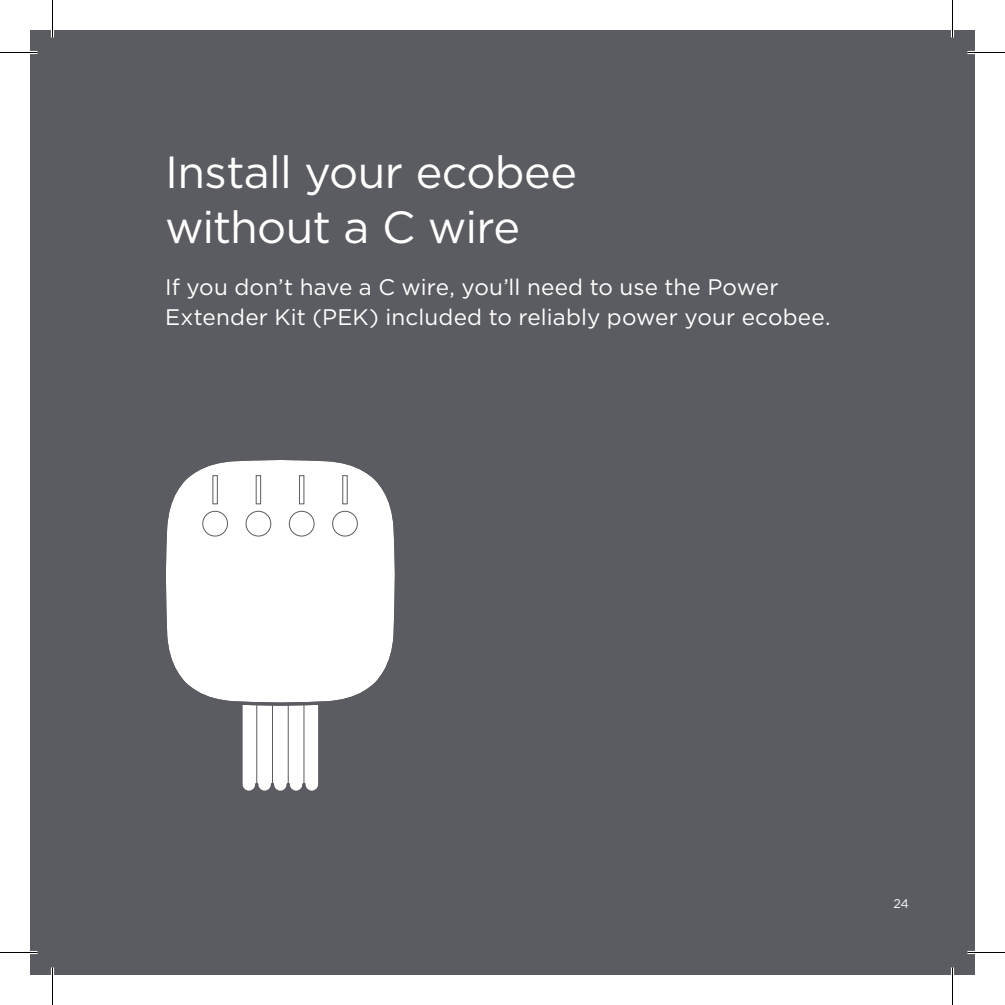
<style>
.page{position:relative;width:1005px;height:1005px;background:#fff}
.page>*{position:absolute;margin:0;border:0;box-sizing:border-box;transform-origin:0 0}
.t1{font:45px/55px "Gotham";letter-spacing:-.015em;color:#fff}
.t2{font:22.5px/30px "Gotham";letter-spacing:.005em;color:#fff}
.t3{font:12.5px "Gotham";color:#fff}
</style>
<div class="page">
<div style="left:52px;top:30px;width:923px;height:945px;background:#5b5c61"></div>
<div style="left:30px;top:30px;width:22px;height:945px;background:#5b5c61"></div>
<div style="left:241px;top:612px;width:79px;height:174px;background:#fff"></div>
<svg style="left:241px;top:707px;width:2px;height:74px"></svg>
<hr style="left:272px;top:612px;width:1px;height:172px;background:#5b5c61">
<hr style="left:256px;top:612px;width:1px;height:172px;background:#5b5c61">
<hr style="left:304px;top:612px;width:1px;height:172px;background:#5b5c61">
<hr style="left:288px;top:612px;width:1px;height:172px;background:#5b5c61">
<hr style="left:318px;top:612px;width:3px;height:172px;background:#5b5c61">
<svg style="left:241px;top:781px;width:79px;height:10px"></svg>
<svg style="left:166px;top:460px;width:229px;height:247px"></svg>
<div style="left:332px;top:511px;width:26px;height:25px;border:1px solid #5b5c61;border-radius:50%"></div>
<div style="left:342px;top:475px;width:6px;height:29px;border:1px solid #5b5c61"></div>
<div style="left:289px;top:511px;width:25px;height:25px;border:1px solid #5b5c61;border-radius:50%"></div>
<div style="left:299px;top:475px;width:5px;height:29px;border:1px solid #5b5c61"></div>
<div style="left:246px;top:511px;width:25px;height:25px;border:1px solid #5b5c61;border-radius:50%"></div>
<div style="left:256px;top:475px;width:5px;height:29px;border:1px solid #5b5c61"></div>
<div style="left:202px;top:511px;width:26px;height:25px;border:1px solid #5b5c61;border-radius:50%"></div>
<div style="left:212px;top:475px;width:6px;height:29px;border:1px solid #5b5c61"></div>
<hr style="left:0;top:51px;width:38px;height:3px;background:#fff">
<hr style="left:968px;top:51px;width:37px;height:3px;background:#fff">
<hr style="left:0;top:951px;width:38px;height:3px;background:#fff">
<hr style="left:968px;top:951px;width:37px;height:3px;background:#fff">
<hr style="left:51px;top:0;width:3px;height:38px;background:#fff">
<hr style="left:51px;top:968px;width:3px;height:37px;background:#fff">
<hr style="left:951px;top:0;width:3px;height:38px;background:#fff">
<hr style="left:951px;top:968px;width:3px;height:37px;background:#fff">
<hr style="left:0;top:52px;width:38px;height:1px;background:#000">
<hr style="left:968px;top:52px;width:37px;height:1px;background:#000">
<hr style="left:0;top:952px;width:38px;height:1px;background:#000">
<hr style="left:968px;top:952px;width:37px;height:1px;background:#000">
<hr style="left:52px;top:0;width:1px;height:38px;background:#000">
<hr style="left:52px;top:968px;width:1px;height:37px;background:#000">
<hr style="left:952px;top:0;width:1px;height:38px;background:#000">
<hr style="left:952px;top:968px;width:1px;height:37px;background:#000">
<p class="t1" style="left:165px;top:143px;width:414px">Install your ecobee without a C wire</p>
<p class="t2" style="left:165px;top:272px;width:667px">If you don’t have a C wire, you’ll need to use the Power<br>Extender Kit (PEK) included to reliably power your ecobee.</p>
<p class="t3" style="left:893px;top:895px;width:17px">24</p>
</div>
